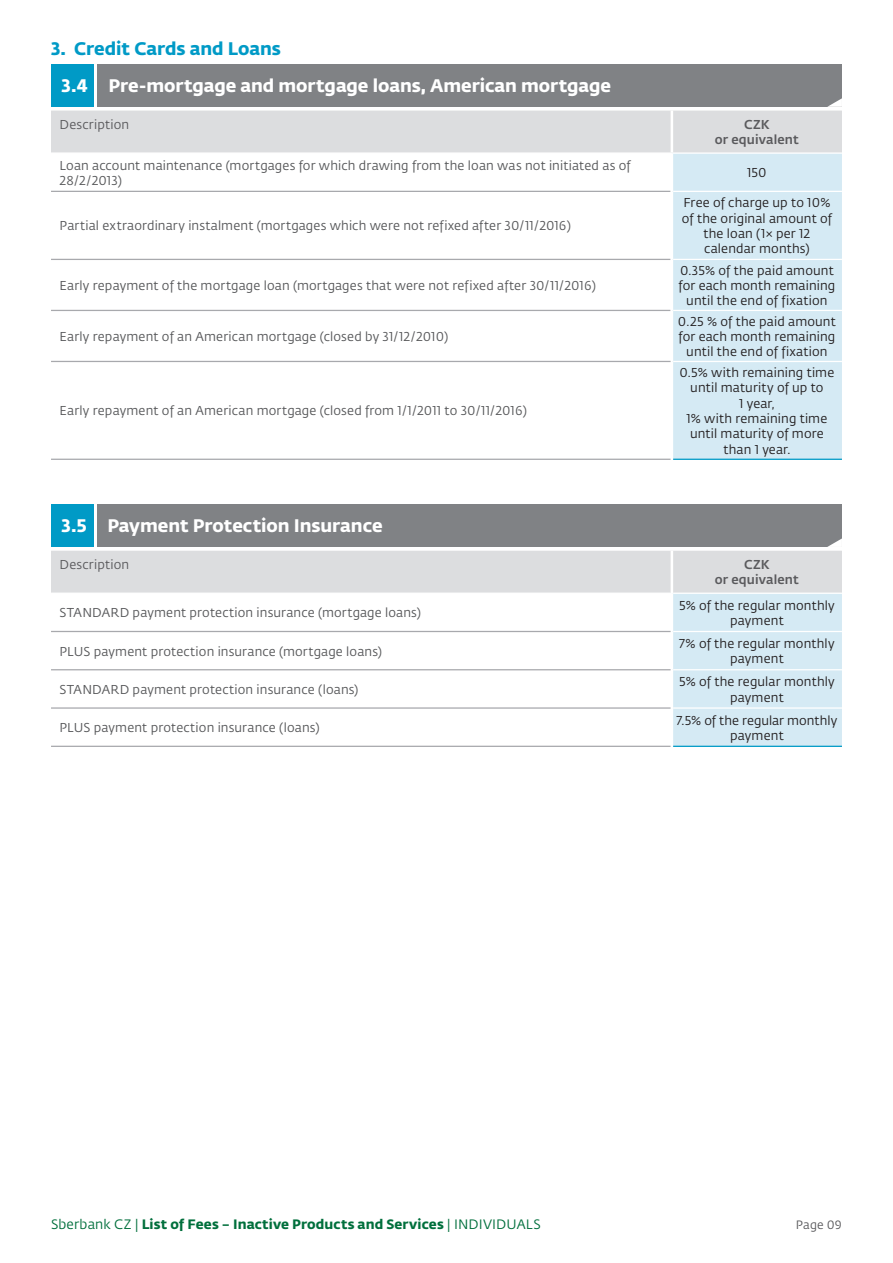
<style>
.page{position:relative;width:893px;height:1263px;background:#fff}
.page>*{position:absolute;margin:0;border:0;box-sizing:border-box;transform-origin:0 0}
.t1{font:18px "Fedra Sans Pro Bold LF";letter-spacing:-.005em;color:#fff}
.t2{font:18px "Fedra Sans Pro Bold LF";letter-spacing:-.005em;color:#009ac6}
.t3{font:13.5px "Fedra Sans Pro Bold LF";letter-spacing:.01em;color:#006f3c}
.t4{font:12.75px/15.3px "Fedra Sans Pro Book LF";letter-spacing:.01em;color:#57585a}
.t5{font:12.75px/15.3px "Fedra Sans Pro Book LF";letter-spacing:.01em;color:#231f20;text-align:center}
.t6{font:12.75px "Fedra Sans Pro Medium LF";letter-spacing:.01em;color:#5a5a5d}
.t7{font:12.75px "Fedra Sans Pro Book LF";letter-spacing:.015em;color:#5a5a5d}
.t8{font:12px "Fedra Sans Pro Book LF";letter-spacing:.01em;color:#5a5a5d}
.s1{font-family:"Fedra Sans Pro Book LF"}
</style>
<div class="page">
<div style="left:98px;top:504px;width:744px;height:42px;background:#808285"></div>
<div style="left:51px;top:504px;width:43px;height:42px;background:#009ac6"></div>
<svg style="left:51px;top:538px;width:791px;height:209px"></svg>
<svg style="left:51px;top:190px;width:620px;height:269px"></svg>
<div style="left:673px;top:154px;width:169px;height:305px;background:#d5eaf4"></div>
<hr style="left:51px;top:310px;width:620px;height:1px;background:#a8a9ad">
<hr style="left:51px;top:191px;width:620px;height:1px;background:#a8a9ad">
<hr style="left:51px;top:259px;width:620px;height:1px;background:#a8a9ad">
<hr style="left:673px;top:191px;width:169px;height:1px;background:#fff">
<hr style="left:673px;top:259px;width:169px;height:1px;background:#fff">
<hr style="left:673px;top:310px;width:169px;height:1px;background:#fff">
<hr style="left:673px;top:361px;width:169px;height:1px;background:#fff">
<hr style="left:51px;top:361px;width:620px;height:1px;background:#a8a9ad">
<hr style="left:51px;top:459px;width:620px;height:1px;background:#a8a9ad">
<hr style="left:673px;top:459px;width:169px;height:1px;background:#009ac6">
<div style="left:98px;top:64px;width:744px;height:42px;background:#808285"></div>
<div style="left:51px;top:64px;width:43px;height:42px;background:#009ac6"></div>
<svg style="left:51px;top:98px;width:791px;height:55px"></svg>
<p class="t2" style="left:51px;top:35px;width:231px">3. Credit Cards and Loans</p>
<p class="t1" style="left:62px;top:71px;width:551px">3.4 Pre-mortgage and mortgage loans, American mortgage</p>
<p class="t7" style="left:60px;top:116px;width:71px">Description</p>
<p class="t6" style="left:744px;top:115px;width:27px">CZK</p>
<p class="t6" style="left:715px;top:130px;width:86px">or equivalent</p>
<p class="t4" style="left:60px;top:157px;width:573px">Loan account maintenance (mortgages for which drawing from the loan was not initiated as of<br>28/2/2013)</p>
<p class="t5" style="left:747px;top:165px;width:21px">150</p>
<p class="t4" style="left:60px;top:218px;width:513px">Partial extraordinary instalment (mortgages which were not refixed after 30/11/2016)</p>
<p class="t5" style="left:682px;top:195px;width:151px">Free of charge up to 10% of the original amount of the loan (1× per 12 calendar months)</p>
<p class="t4" style="left:60px;top:277px;width:538px">Early repayment of the mortgage loan (mortgages that were not refixed after 30/11/2016)</p>
<p class="t4" style="left:60px;top:328px;width:390px">Early repayment of an American mortgage (closed by 31/12/2010)</p>
<p class="t4" style="left:60px;top:403px;width:469px">Early repayment of an American mortgage (closed from 1/1/2011 to 30/11/2016)</p>
<p class="t1" style="left:62px;top:511px;width:322px">3.5 Payment Protection Insurance</p>
<p class="t5" style="left:678px;top:262px;width:158px">0.35% of the paid amount for each month remaining until the end of fixation</p>
<p class="t5" style="left:678px;top:313px;width:159px">0.25 % of the paid amount for each month remaining until the end of fixation</p>
<p class="t5" style="left:679px;top:365px;width:156px">0.5% with remaining time until maturity of up to<br>1 year,</p>
<p class="t5" style="left:686px;top:410px;width:142px">1% with remaining time until maturity of more than 1 year.</p>
<p class="t7" style="left:60px;top:556px;width:71px">Description</p>
<p class="t6" style="left:744px;top:555px;width:27px">CZK</p>
<p class="t6" style="left:715px;top:570px;width:86px">or equivalent</p>
<p class="t4" style="left:60px;top:605px;width:363px">STANDARD payment protection insurance (mortgage loans)</p>
<p class="t5" style="left:679px;top:597px;width:157px">5% of the regular monthly payment</p>
<p class="t4" style="left:60px;top:643px;width:324px">PLUS payment protection insurance (mortgage loans)</p>
<p class="t5" style="left:679px;top:635px;width:157px">7% of the regular monthly payment</p>
<p class="t4" style="left:60px;top:681px;width:300px">STANDARD payment protection insurance (loans)</p>
<p class="t5" style="left:679px;top:674px;width:157px">5% of the regular monthly payment</p>
<p class="t4" style="left:60px;top:720px;width:261px">PLUS payment protection insurance (loans)</p>
<p class="t5" style="left:677px;top:712px;width:162px">7.5% of the regular monthly payment</p>
<p class="t3" style="left:51px;top:1213px;width:491px"><span class="s1">Sberbank CZ |</span> List of Fees – Inactive Products and Services <span class="s1">| INDIVIDUALS</span></p>
<p class="t8" style="left:796px;top:1216px;width:48px">Page 09</p>
</div>
